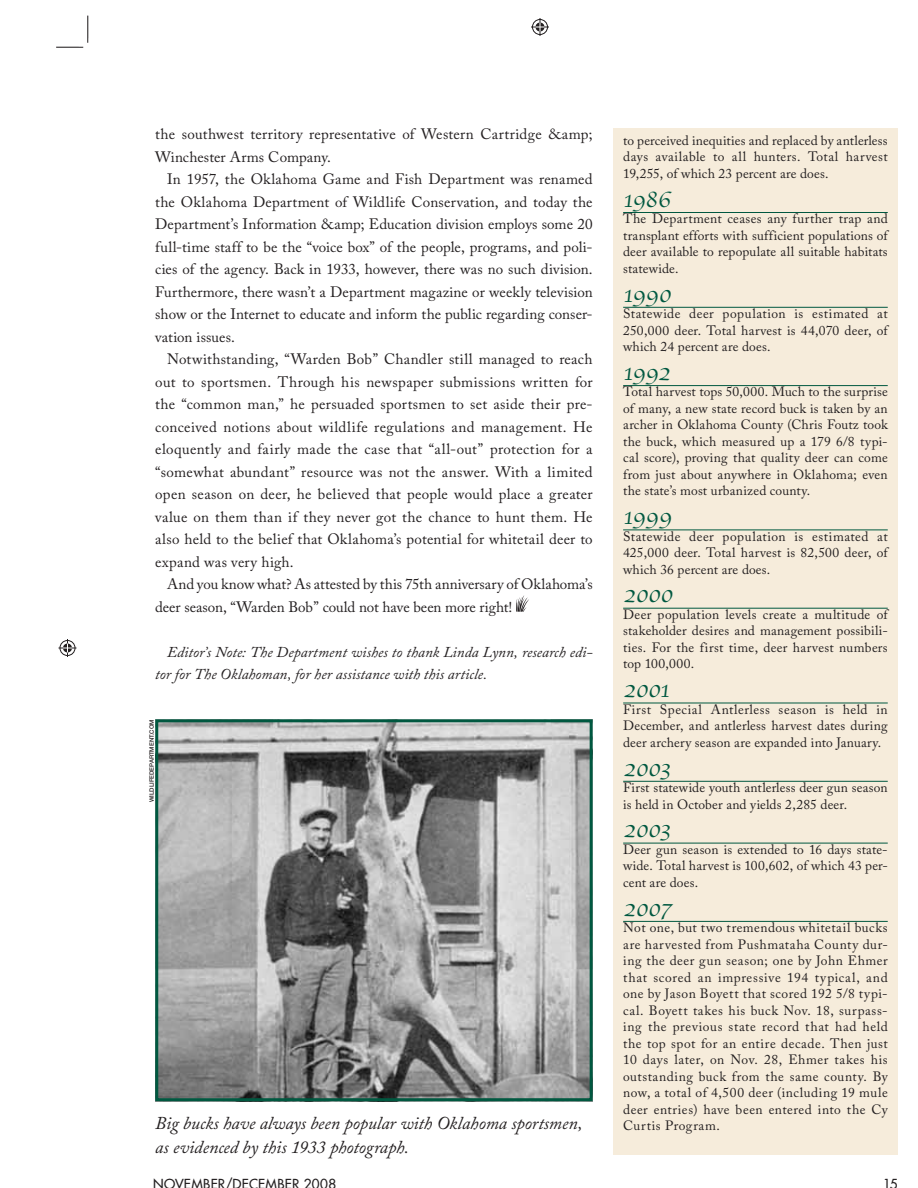
<style>
.page{position:relative;width:918px;height:1188px;background:#fff}
.page>*{position:absolute;margin:0;border:0;box-sizing:border-box;transform-origin:0 0}
.t1{font:24px "Apple Chancery";letter-spacing:-.03em;color:#005840}
.t2{font:italic 18px/24px "Adobe Caslon Pro";color:#231f20}
.t3{font:15px/22.5px "Adobe Caslon Pro";letter-spacing:.01em;color:#231f20;text-align:justify}
.t4{font:italic 15px/22.5px "Adobe Caslon Pro";color:#231f20}
.t5{font:15px/22.5px "Adobe Caslon Pro";letter-spacing:-.01em;color:#231f20}
.t6{font:13.5px/16.5px "Adobe Caslon Pro";letter-spacing:.015em;color:#231f20;text-align:justify}
.t7{font:500 13.5px "Futura Std";letter-spacing:.02em;color:#231f20}
.t8{font:500 6px "Helvetica Neue LT Std";color:#231f20}
</style>
<div class="page">
<div style="left:613px;top:128px;width:285px;height:1026px;background:#f6ecdb"></div>
<svg style="left:516px;top:595px;width:13px;height:17px"></svg>
<hr style="left:623px;top:212px;width:265px;height:1px;background:#005840">
<hr style="left:623px;top:307px;width:265px;height:1px;background:#005840">
<hr style="left:623px;top:385px;width:265px;height:1px;background:#005840">
<hr style="left:623px;top:530px;width:265px;height:1px;background:#005840">
<hr style="left:623px;top:608px;width:265px;height:1px;background:#005840">
<hr style="left:623px;top:703px;width:265px;height:1px;background:#005840">
<hr style="left:623px;top:781px;width:265px;height:1px;background:#005840">
<hr style="left:623px;top:843px;width:265px;height:1px;background:#005840">
<hr style="left:623px;top:921px;width:265px;height:1px;background:#005840">
<img style="left:159px;top:723px;width:430px;height:374px">
<div style="left:155px;top:719px;width:438px;height:382px;border:3px solid #005840"></div>
<svg style="left:56px;top:16px;width:32px;height:32px"></svg>
<svg style="left:531px;top:18px;width:18px;height:18px"></svg>
<svg style="left:58px;top:639px;width:18px;height:18px"></svg>
<p class="t3" style="left:155px;top:125px;width:439px">the southwest territory representative of Western Cartridge &amp;amp;<br>Winchester Arms Company.</p>
<p class="t3" style="left:155px;top:170px;width:439px;text-indent:12px">In 1957, the Oklahoma Game and Fish Department was renamed the Oklahoma Department of Wildlife Conservation, and today the Department’s Information &amp;amp; Education division employs some 20 full-time staff to be the “voice box” of the people, programs, and poli&shy;cies of the agency. Back in 1933, however, there was no such division.<br>Furthermore, there wasn’t a Department magazine or weekly television show or the Internet to educate and inform the public regarding conser&shy;vation issues.</p>
<p class="t3" style="left:155px;top:350px;width:439px;text-indent:12px">Notwithstanding, “Warden Bob” Chandler still managed to reach out to sportsmen. Through his newspaper submissions written for the “common man,” he persuaded sportsmen to set aside their pre&shy;conceived notions about wildlife regulations and management. He eloquently and fairly made the case that “all-out” protection for a “somewhat abundant” resource was not the answer. With a limited open season on deer, he believed that people would place a greater value on them than if they never got the chance to hunt them. He also held to the belief that Oklahoma’s potential for whitetail deer to expand was very high.</p>
<p class="t5" style="left:155px;top:575px;width:439px;text-indent:12px">And you know what? As attested by this 75th anniversary of Oklahoma’s deer season, “Warden Bob” could not have been more right!</p>
<p class="t4" style="left:155px;top:642px;width:439px;text-indent:12px">Editor’s Note: The Department wishes to thank Linda Lynn, research edi&shy;tor for The Oklahoman, for her assistance with this article.</p>
<p class="t6" style="left:623px;top:134px;width:266px">to perceived inequities and replaced by antlerless days available to all hunters. Total harvest 19,255, of which 23 percent are does.</p>
<h1 class="t1" style="left:623px;top:186px;width:49px">1986</h1>
<p class="t6" style="left:623px;top:212px;width:266px">The Department ceases any further trap and transplant efforts with sufficient populations of deer available to repopulate all suitable habitats statewide.</p>
<h1 class="t1" style="left:623px;top:281px;width:50px">1990</h1>
<p class="t6" style="left:623px;top:307px;width:266px">Statewide deer population is estimated at 250,000 deer. Total harvest is 44,070 deer, of which 24 percent are does.</p>
<h1 class="t1" style="left:623px;top:359px;width:50px">1992</h1>
<p class="t6" style="left:623px;top:385px;width:266px">Total harvest tops 50,000. Much to the surprise of many, a new state record buck is taken by an archer in Oklahoma County (Chris Foutz took the buck, which measured up a 179 6/8 typi&shy;cal score), proving that quality deer can come from just about anywhere in Oklahoma; even the state’s most urbanized county.</p>
<h1 class="t1" style="left:623px;top:503px;width:50px">1999</h1>
<p class="t6" style="left:623px;top:530px;width:266px">Statewide deer population is estimated at 425,000 deer. Total harvest is 82,500 deer, of which 36 percent are does.</p>
<h1 class="t1" style="left:623px;top:582px;width:51px">2000</h1>
<p class="t6" style="left:623px;top:608px;width:266px">Deer population levels create a multitude of stakeholder desires and management possibili&shy;ties. For the first time, deer harvest numbers top 100,000.</p>
<h1 class="t1" style="left:623px;top:676px;width:49px">2001</h1>
<p class="t6" style="left:623px;top:703px;width:266px">First Special Antlerless season is held in December, and antlerless harvest dates during deer archery season are expanded into January.</p>
<h1 class="t1" style="left:623px;top:755px;width:49px">2003</h1>
<p class="t6" style="left:623px;top:781px;width:266px">First statewide youth antlerless deer gun season is held in October and yields 2,285 deer.</p>
<h1 class="t1" style="left:623px;top:817px;width:49px">2003</h1>
<p class="t6" style="left:623px;top:843px;width:266px">Deer gun season is extended to 16 days state&shy;wide. Total harvest is 100,602, of which 43 per&shy;cent are does.</p>
<h1 class="t1" style="left:623px;top:895px;width:50px">2007</h1>
<p class="t6" style="left:623px;top:921px;width:266px">Not one, but two tremendous whitetail bucks are harvested from Pushmataha County dur&shy;ing the deer gun season; one by John Ehmer that scored an impressive 194 typical, and one by Jason Boyett that scored 192 5/8 typi&shy;cal. Boyett takes his buck Nov. 18, surpass&shy;ing the previous state record that had held the top spot for an entire decade. Then just 10 days later, on Nov. 28, Ehmer takes his outstanding buck from the same county. By now, a total of 4,500 deer (including 19 mule deer entries) have been entered into the Cy Curtis Program.</p>
<p class="t8" style="left:148px;top:802px;width:85px;rotate:-90deg">WILDLIFEDEPARTMENT.COM</p>
<h2 class="t2" style="left:155px;top:1113px;width:429px">Big bucks have always been popular with Oklahoma sportsmen, as evidenced by this 1933 photograph.</h2>
<p class="t7" style="left:153px;top:1176px;width:185px">NOVEMBER/DECEMBER 2008</p>
<p class="t7" style="left:883px;top:1176px;width:16px">15</p>
</div>
